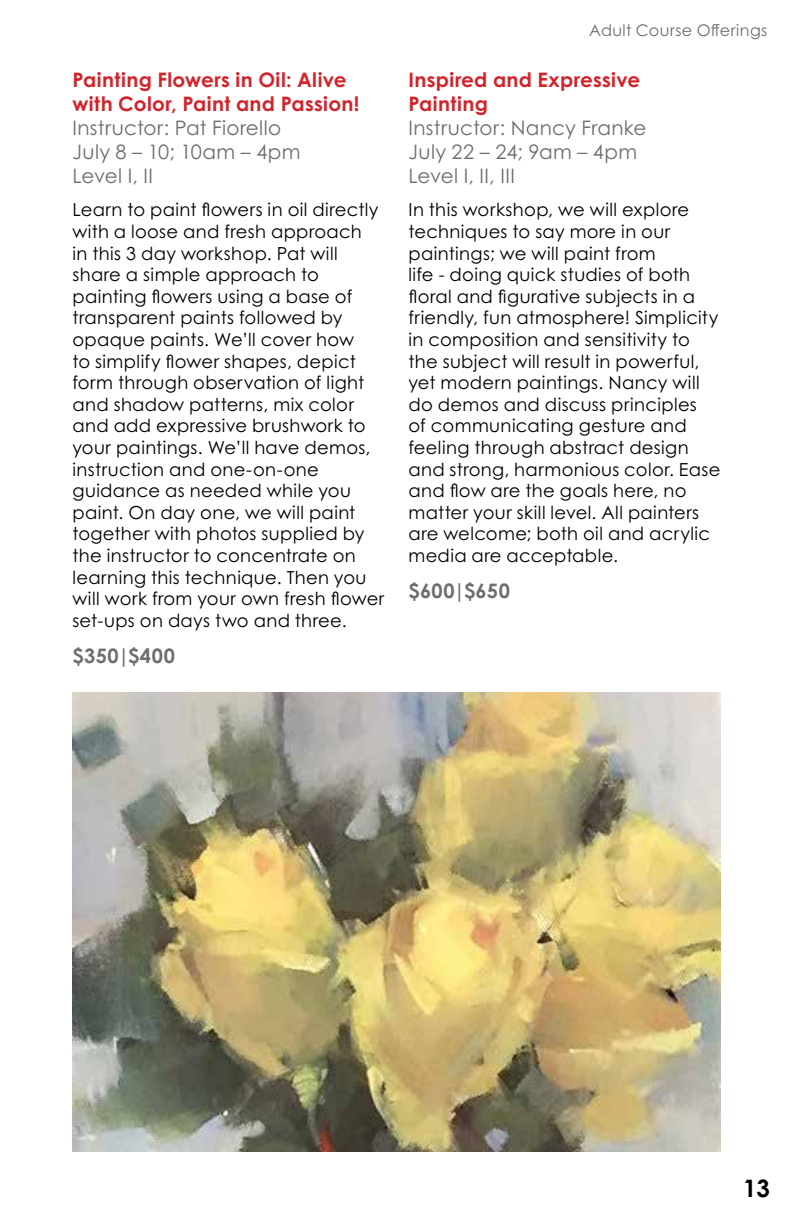
<style>
.page{position:relative;width:792px;height:1224px;background:#fff}
.page>*{position:absolute;margin:0;border:0;box-sizing:border-box;transform-origin:0 0}
.t1{font:700 24px "Century Gothic Pro";color:#000}
.t2{font:20px/24px "Century Gothic Pro";letter-spacing:.015em;color:#6d6e71}
.t3{font:700 20px/24px "Century Gothic Pro";letter-spacing:.02em;color:#d2232a}
.t4{font:700 20px "Century Gothic Pro";letter-spacing:.025em;color:#6d6e71}
.t5{font:18px/21.6px "Century Gothic Pro";letter-spacing:.02em;color:#000}
.t6{font:16px "Century Gothic Pro";letter-spacing:.025em;color:#6d6e71}
</style>
<div class="page">
<img style="left:72px;top:693px;width:648px;height:459px">
<p class="t3" style="left:72px;top:67px;width:289px">Painting Flowers in Oil: Alive with Color, Paint and Passion!</p>
<p class="t2" style="left:72px;top:115px;width:230px">Instructor: Pat Fiorello<br>July 8 – 10; 10am – 4pm<br>Level I, II</p>
<p class="t5" style="left:72px;top:199px;width:313px">Learn to paint flowers in oil directly with a loose and fresh approach<br>in this 3 day workshop. Pat will share a simple approach to painting flowers using a base of transparent paints followed by opaque paints. We’ll cover how<br>to simplify flower shapes, depict form through observation of light and shadow patterns, mix color and add expressive brushwork to your paintings. We’ll have demos, instruction and one-on-one guidance as needed while you paint. On day one, we will paint together with photos supplied by the instructor to concentrate on learning this technique. Then you will work from your own fresh flower set-ups on days two and three.</p>
<p class="t4" style="left:72px;top:643px;width:104px">$350|$400</p>
<p class="t6" style="left:589px;top:21px;width:180px">Adult Course Offerings</p>
<p class="t3" style="left:408px;top:67px;width:233px">Inspired and Expressive<br>Painting</p>
<p class="t2" style="left:408px;top:115px;width:240px">Instructor: Nancy Franke<br>July 22 – 24; 9am – 4pm<br>Level I, II, III</p>
<p class="t5" style="left:408px;top:199px;width:314px">In this workshop, we will explore techniques to say more in our paintings; we will paint from<br>life - doing quick studies of both floral and figurative subjects in a friendly, fun atmosphere! Simplicity in composition and sensitivity to the subject will result in powerful, yet modern paintings. Nancy will do demos and discuss principles<br>of communicating gesture and feeling through abstract design and strong, harmonious color. Ease and flow are the goals here, no matter your skill level. All painters are welcome; both oil and acrylic media are acceptable.</p>
<p class="t4" style="left:408px;top:578px;width:103px">$600|$650</p>
<h1 class="t1" style="left:743px;top:1173px;width:28px">13</h1>
</div>
